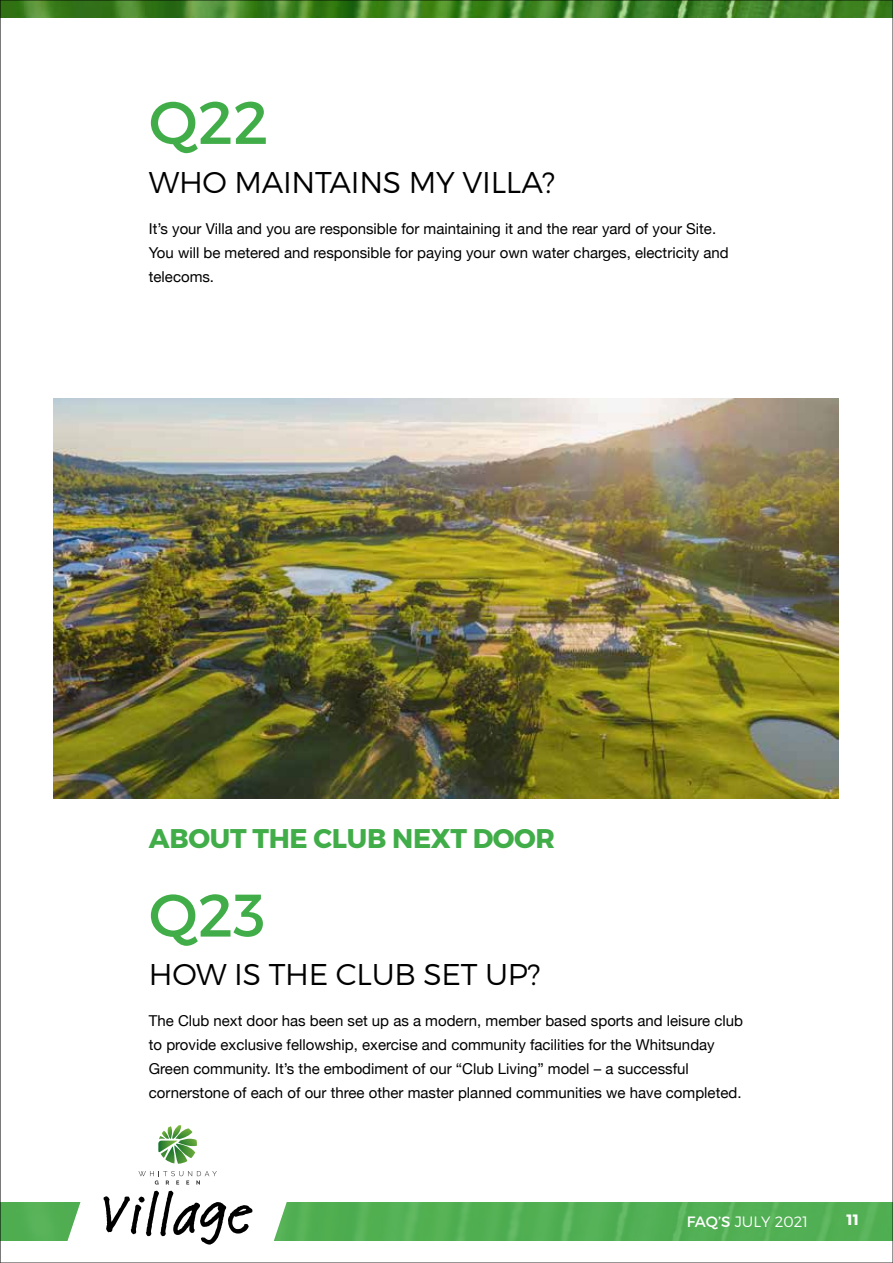
<style>
.page{position:relative;width:893px;height:1263px;background:#fff}
.page>*{position:absolute;margin:0;border:0;box-sizing:border-box;transform-origin:0 0}
.t1{font:60px "Montserrat";color:#41ad49}
.t2{font:300 30px "Montserrat";letter-spacing:-.01em;color:#000}
.t3{font:700 27px "Montserrat";letter-spacing:-.01em;color:#41ad49}
.t4{font:15px/24px "Helvetica Neue";color:#000}
.t5{font:300 15px "Montserrat";color:#fff}
.t6{font:700 15px "Montserrat";color:#fff}
.s1{font-weight:400}
</style>
<div class="page">
<div style="left:0;top:1202px;width:893px;height:39px;background:#52af54"></div>
<svg style="left:2px;top:2px;width:889px;height:15px;background:#448529"></svg>
<svg style="left:67px;top:1184px;width:220px;height:61px;fill:#fff"></svg>
<svg style="left:104px;top:1191px;width:148px;height:53px"></svg>
<svg style="left:158px;top:1125px;width:39px;height:39px"></svg>
<svg style="left:138px;top:1171px;width:79px;height:13px"></svg>
<img style="left:53px;top:398px;width:785px;height:400px">
<h1 class="t1" style="left:149px;top:86px;width:121px">Q22</h1>
<h2 class="t2" style="left:149px;top:164px;width:408px">WHO MAINTAINS MY VILLA?</h2>
<p class="t4" style="left:149px;top:217px;width:581px">It’s your Villa and you are responsible for maintaining it and the rear yard of your Site.<br>You will be metered and responsible for paying your own water charges, electricity and telecoms.</p>
<h3 class="t3" style="left:149px;top:821px;width:408px">ABOUT THE CLUB NEXT DOOR</h3>
<h1 class="t1" style="left:149px;top:878px;width:118px">Q23</h1>
<h2 class="t2" style="left:149px;top:956px;width:393px">HOW IS THE CLUB SET UP?</h2>
<p class="t4" style="left:149px;top:1010px;width:596px">The Club next door has been set up as a modern, member based sports and leisure club to provide exclusive fellowship, exercise and community facilities for the Whitsunday Green community. It’s the embodiment of our “Club Living” model – a successful cornerstone of each of our three other master planned communities we have completed.</p>
<p class="t5" style="left:687px;top:1212px;width:123px"><span class="s1">FAQ’s</span> JULY 2021</p>
<p class="t6" style="left:846px;top:1210px;width:14px">11</p>
</div>
